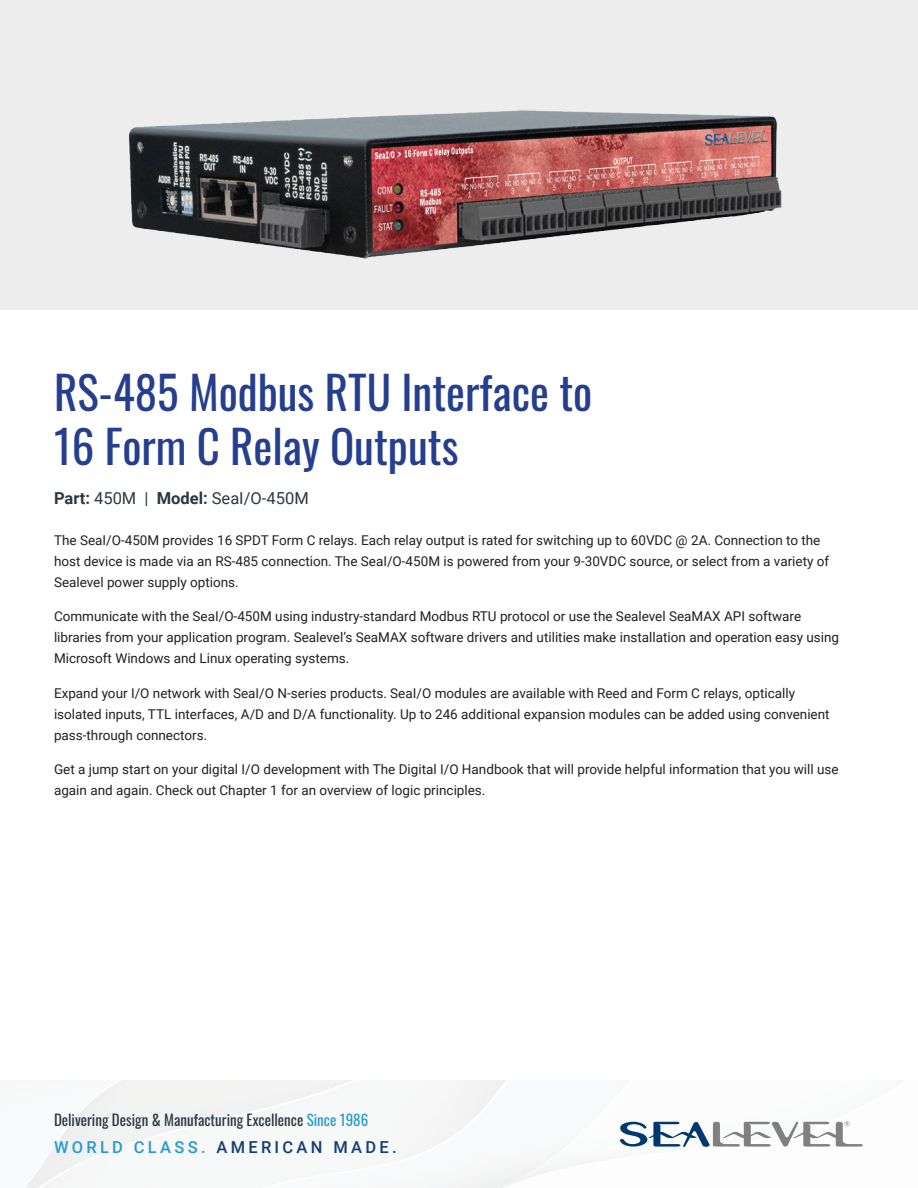
<style>
.page{position:relative;width:918px;height:1188px;background:#fff}
.page>*{position:absolute;margin:0;border:0;box-sizing:border-box;transform-origin:0 0}
.t1{font:45px "Oswald";color:#253f8e}
.t2{font:16.5px "Roboto";color:#2d3741}
.t3{font:500 16.5px "Roboto";letter-spacing:.2em;color:#133f72}
.t4{font:15px "Oswald";color:#2d3741}
.t5{font:13.5px/21px "Roboto";color:#231f20}
.s1{font-weight:700}
.s2{color:#289bcb}
</style>
<div class="page">
<div style="left:0;top:0;width:918px;height:309px;background:#ededed"></div>
<svg style="left:620px;top:1121px;width:243px;height:26px"></svg>
<img style="left:129px;top:110px;width:653px;height:149px">
<p class="t1" style="left:54px;top:353px;width:540px">RS-485 Modbus RTU Interface to</p>
<p class="t1" style="left:54px;top:407px;width:406px">16 Form C Relay Outputs</p>
<p class="t2" style="left:54px;top:487px;width:256px"><span class="s1">Part:</span> 450M | <span class="s1">Model:</span> SeaI/O-450M</p>
<p class="t5" style="left:54px;top:529px;width:777px">The SeaI/O-450M provides 16 SPDT Form C relays. Each relay output is rated for switching up to 60VDC @ 2A. Connection to the host device is made via an RS-485 connection. The SeaI/O-450M is powered from your 9-30VDC source, or select from a variety of<br>Sealevel power supply options.</p>
<p class="t5" style="left:54px;top:606px;width:787px">Communicate with the SeaI/O-450M using industry-standard Modbus RTU protocol or use the Sealevel SeaMAX API software libraries from your application program. Sealevel’s SeaMAX software drivers and utilities make installation and operation easy using<br>Microsoft Windows and Linux operating systems.</p>
<p class="t5" style="left:54px;top:682px;width:777px">Expand your I/O network with SeaI/O N-series products. SeaI/O modules are available with Reed and Form C relays, optically isolated inputs, TTL interfaces, A/D and D/A functionality. Up to 246 additional expansion modules can be added using convenient pass-through connectors.</p>
<p class="t5" style="left:54px;top:759px;width:786px">Get a jump start on your digital I/O development with The Digital I/O Handbook that will provide helpful information that you will use again and again. Check out Chapter 1 for an overview of logic principles.</p>
<p class="t4" style="left:54px;top:1107px;width:316px">Delivering Design &amp; Manufacturing Excellence <span class="s2">Since 1986</span></p>
<p class="t3" style="left:54px;top:1135px;width:344px"><span class="s2">WORLD CLASS.</span> AMERICAN MADE.</p>
</div>
